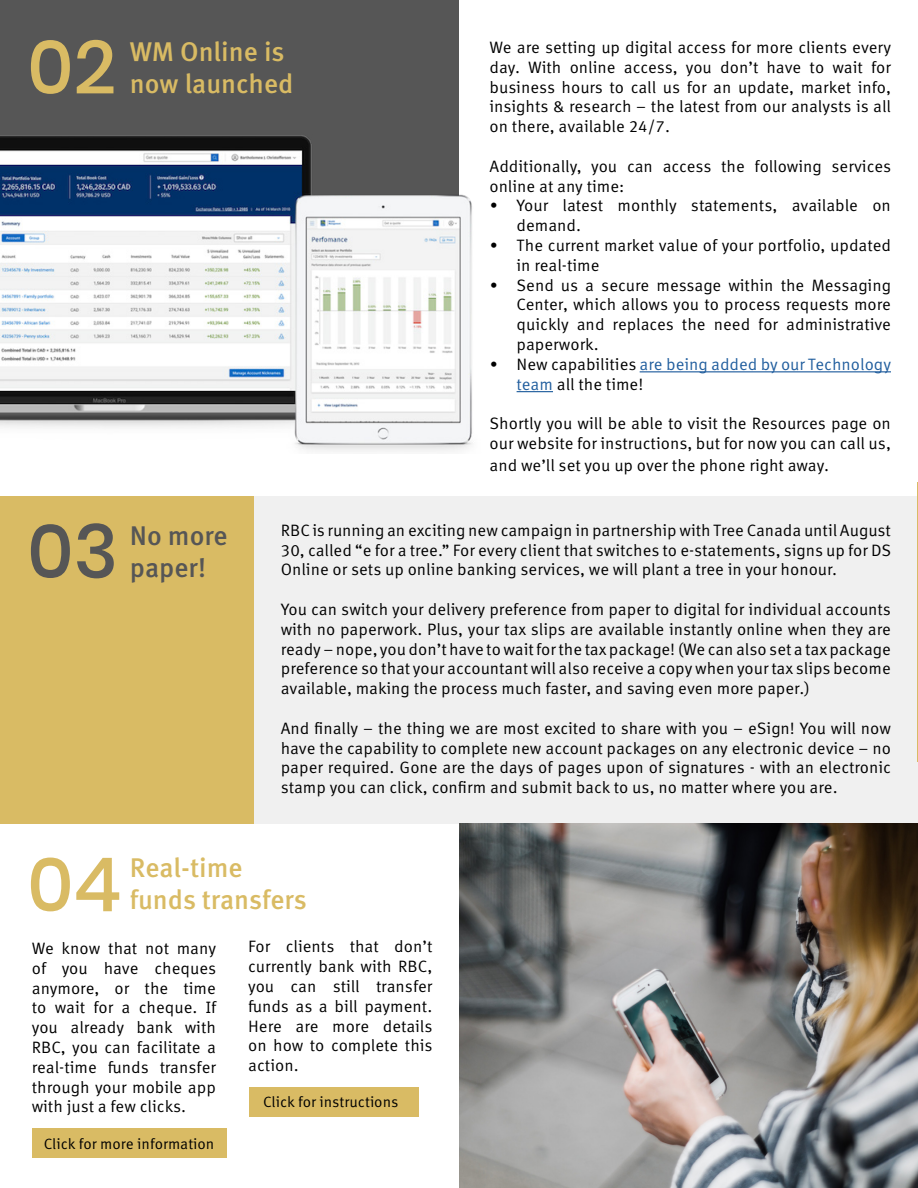
<style>
.page{position:relative;width:918px;height:1188px;background:#fff}
.page>*{position:absolute;margin:0;border:0;box-sizing:border-box;transform-origin:0 0}
.t1{font:500 75px "Poppins";color:#d9bb64}
.t2{font:500 75px "Poppins";color:#565656}
.t3{font:500 27px/32.4px "Meta Pro";color:#d9bb64}
.t4{font:500 27px/32.4px "Meta Pro";color:#565656}
.t5{font:16.5px/19.8px "Meta Correspondence Pro";color:#000;text-align:justify}
.t6{font:16.5px/19.8px "Meta Correspondence Pro";color:#215e9e}
.t7{font:15px "Meta Correspondence Pro";color:#000}
.s1{color:#000}
</style>
<div class="page">
<div style="left:0;top:496px;width:918px;height:328px;background:#f0f0f0"></div>
<div style="left:0;top:496px;width:254px;height:328px;background:#d9bb64"></div>
<hr style="left:640px;top:371px;width:251px;height:1px;background:#215e9e">
<hr style="left:517px;top:391px;width:36px;height:1px;background:#215e9e">
<hr style="left:917px;top:482px;width:1px;height:280px;background:#d9bb64">
<div style="left:0;top:0;width:459px;height:380px;background:#565656"></div>
<img style="left:0;top:135px;width:472px;height:317px">
<img style="left:459px;top:824px;width:459px;height:364px">
<div style="left:32px;top:1128px;width:195px;height:30px;background:#d9bb64"></div>
<div style="left:250px;top:1087px;width:169px;height:29px;background:#d9bb64"></div>
<h1 class="t1" style="left:27px;top:24px;width:91px">02</h1>
<h2 class="t3" style="left:130px;top:34px;width:165px">WM Online is now launched</h2>
<p class="t5" style="left:490px;top:36px;width:403px">We are setting up digital access for more clients every day. With online access, you don’t have to wait for business hours to call us for an update, market info, insights &amp; research – the latest from our analysts is all on there, available 24/7.</p>
<p class="t5" style="left:490px;top:155px;width:403px">Additionally, you can access the following services online at any time:</p>
<p class="t5" style="left:517px;top:195px;width:376px;text-indent:-27px">• Your latest monthly statements, available on demand.</p>
<p class="t5" style="left:517px;top:234px;width:376px;text-indent:-27px">• The current market value of your portfolio, updated in real-time</p>
<p class="t5" style="left:517px;top:274px;width:376px;text-indent:-27px">• Send us a secure message within the Messaging Center, which allows you to process requests more quickly and replaces the need for administrative paperwork.</p>
<p class="t6" style="left:517px;top:353px;width:376px;text-indent:-27px"><span class="s1">• New capabilities</span> are being added by our Technology team <span class="s1">all the time!</span></p>
<p class="t5" style="left:490px;top:413px;width:403px">Shortly you will be able to visit the Resources page on our website for instructions, but for now you can call us,</p>
<p class="t5" style="left:490px;top:454px;width:341px">and we’ll set you up over the phone right away.</p>
<h1 class="t2" style="left:27px;top:508px;width:93px">03</h1>
<h2 class="t4" style="left:130px;top:518px;width:99px">No more paper!</h2>
<p class="t5" style="left:281px;top:519px;width:612px">RBC is running an exciting new campaign in partnership with Tree Canada until August 30, called “e for a tree.” For every client that switches to e-statements, signs up for DS Online or sets up online banking services, we will plant a tree in your honour.</p>
<p class="t5" style="left:281px;top:598px;width:612px">You can switch your delivery preference from paper to digital for individual accounts with no paperwork. Plus, your tax slips are available instantly online when they are ready – nope, you don’t have to wait for the tax package! (We can also set a tax package preference so that your accountant will also receive a copy when your tax slips become available, making the process much faster, and saving even more paper.)</p>
<p class="t5" style="left:281px;top:717px;width:612px">And finally – the thing we are most excited to share with you – eSign! You will now have the capability to complete new account packages on any electronic device – no paper required. Gone are the days of pages upon of signatures - with an electronic stamp you can click, confirm and submit back to us, no matter where you are.</p>
<h1 class="t1" style="left:27px;top:841px;width:96px">04</h1>
<h2 class="t3" style="left:130px;top:850px;width:178px">Real-time funds transfers</h2>
<p class="t5" style="left:32px;top:937px;width:186px">We know that not many of you have cheques anymore, or the time to wait for a cheque. If you already bank with RBC, you can facilitate a real-time funds transfer through your mobile app with just a few clicks.</p>
<p class="t7" style="left:44px;top:1132px;width:172px">Click for more information</p>
<p class="t5" style="left:248px;top:936px;width:186px">For clients that don’t currently bank with RBC, you can still transfer funds as a bill payment.<br>Here are more details on how to complete this action.</p>
<p class="t7" style="left:263px;top:1091px;width:137px">Click for instructions</p>
</div>
